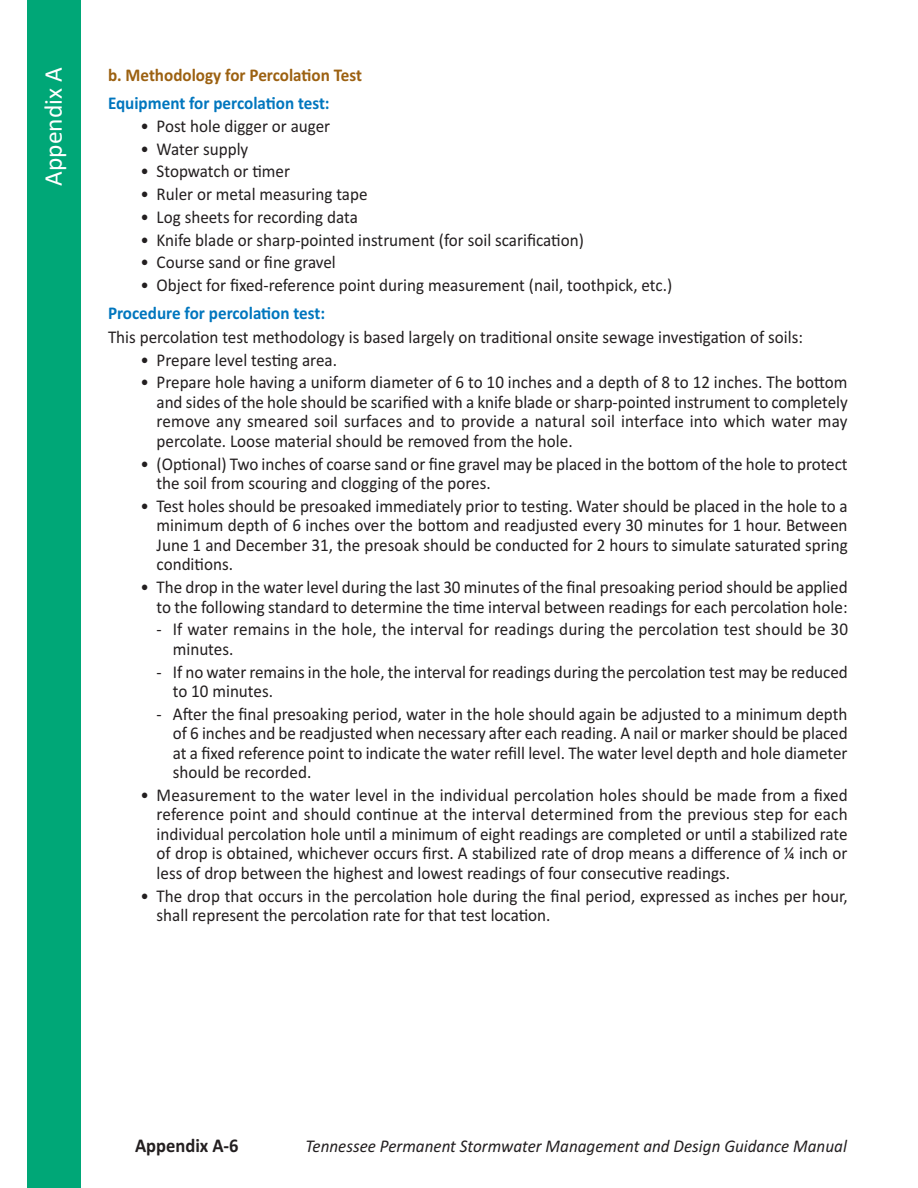
<style>
.page{position:relative;width:918px;height:1188px;background:#fff}
.page>*{position:absolute;margin:0;border:0;box-sizing:border-box;transform-origin:0 0}
.t1{font:25.5px "Calibri";color:#fff}
.t2{font:700 19.5px "Calibri";color:#231f20;scale:.95 1}
.t3{font:18px/19.5px "Calibri";color:#231f20;text-align:justify;scale:.95 1}
.t4{font:italic 18px "Calibri";color:#231f20;scale:.95 1}
.t5{font:700 18px "Calibri";color:#0076be;scale:.95 1}
.t6{font:700 18px "Calibri";color:#9c6111;scale:.95 1}
</style>
<div class="page">
<div style="left:27px;top:0;width:54px;height:1188px;background:#00a777"></div>
<h1 class="t1" style="left:38px;top:186px;width:120px;rotate:-90deg">Appendix A</h1>
<p class="t6" style="left:108px;top:64px;width:269px">b. Methodology for Percolation Test</p>
<p class="t5" style="left:108px;top:92px;width:235px">Equipment for percolation test:</p>
<p class="t3" style="left:140px;top:116px;width:201px">• Post hole digger or auger</p>
<p class="t3" style="left:140px;top:139px;width:115px">• Water supply</p>
<p class="t3" style="left:140px;top:161px;width:159px">• Stopwatch or timer</p>
<p class="t3" style="left:140px;top:184px;width:241px">• Ruler or metal measuring tape</p>
<p class="t3" style="left:140px;top:207px;width:230px">• Log sheets for recording data</p>
<p class="t3" style="left:140px;top:230px;width:468px">• Knife blade or sharp-pointed instrument (for soil scarification)</p>
<p class="t3" style="left:140px;top:252px;width:207px">• Course sand or fine gravel</p>
<p class="t3" style="left:140px;top:275px;width:561px">• Object for fixed-reference point during measurement (nail, toothpick, etc.)</p>
<p class="t5" style="left:108px;top:302px;width:230px">Procedure for percolation test:</p>
<p class="t3" style="left:108px;top:327px;width:733px">This percolation test methodology is based largely on traditional onsite sewage investigation of soils:</p>
<p class="t3" style="left:140px;top:350px;width:208px">• Prepare level testing area.</p>
<p class="t3" style="left:157px;top:372px;width:729px;text-indent:-16px">• Prepare hole having a uniform diameter of 6 to 10 inches and a depth of 8 to 12 inches. The bottom and sides of the hole should be scarified with a knife blade or sharp-pointed instrument to completely remove any smeared soil surfaces and to provide a natural soil interface into which water may percolate. Loose material should be removed from the hole.</p>
<p class="t3" style="left:157px;top:454px;width:729px;text-indent:-16px">• (Optional) Two inches of coarse sand or fine gravel may be placed in the bottom of the hole to protect the soil from scouring and clogging of the pores.</p>
<p class="t3" style="left:157px;top:496px;width:729px;text-indent:-16px">• Test holes should be presoaked immediately prior to testing. Water should be placed in the hole to a minimum depth of 6 inches over the bottom and readjusted every 30 minutes for 1 hour. Between June 1 and December 31, the presoak should be conducted for 2 hours to simulate saturated spring conditions.</p>
<p class="t3" style="left:140px;top:577px;width:746px;text-align:right">• The drop in the water level during the last 30 minutes of the final presoaking period should be applied to the following standard to determine the time interval between readings for each percolation hole:</p>
<p class="t3" style="left:173px;top:619px;width:712px;text-indent:-16px">- If water remains in the hole, the interval for readings during the percolation test should be 30 minutes.</p>
<p class="t3" style="left:173px;top:662px;width:712px;text-indent:-16px">- If no water remains in the hole, the interval for readings during the percolation test may be reduced to 10 minutes.</p>
<p class="t3" style="left:173px;top:704px;width:712px;text-indent:-16px">- After the final presoaking period, water in the hole should again be adjusted to a minimum depth of 6 inches and be readjusted when necessary after each reading. A nail or marker should be placed at a fixed reference point to indicate the water refill level. The water level depth and hole diameter should be recorded.</p>
<p class="t3" style="left:157px;top:785px;width:729px;text-indent:-16px">• Measurement to the water level in the individual percolation holes should be made from a fixed reference point and should continue at the interval determined from the previous step for each individual percolation hole until a minimum of eight readings are completed or until a stabilized rate of drop is obtained, whichever occurs first. A stabilized rate of drop means a difference of ¼ inch or less of drop between the highest and lowest readings of four consecutive readings.</p>
<p class="t3" style="left:157px;top:886px;width:729px;text-indent:-16px">• The drop that occurs in the percolation hole during the final period, expressed as inches per hour, shall represent the percolation rate for that test location.</p>
<p class="t2" style="left:135px;top:1134px;width:111px">Appendix A-6</p>
<p class="t4" style="left:306px;top:1136px;width:571px">Tennessee Permanent Stormwater Management and Design Guidance Manual</p>
</div>
